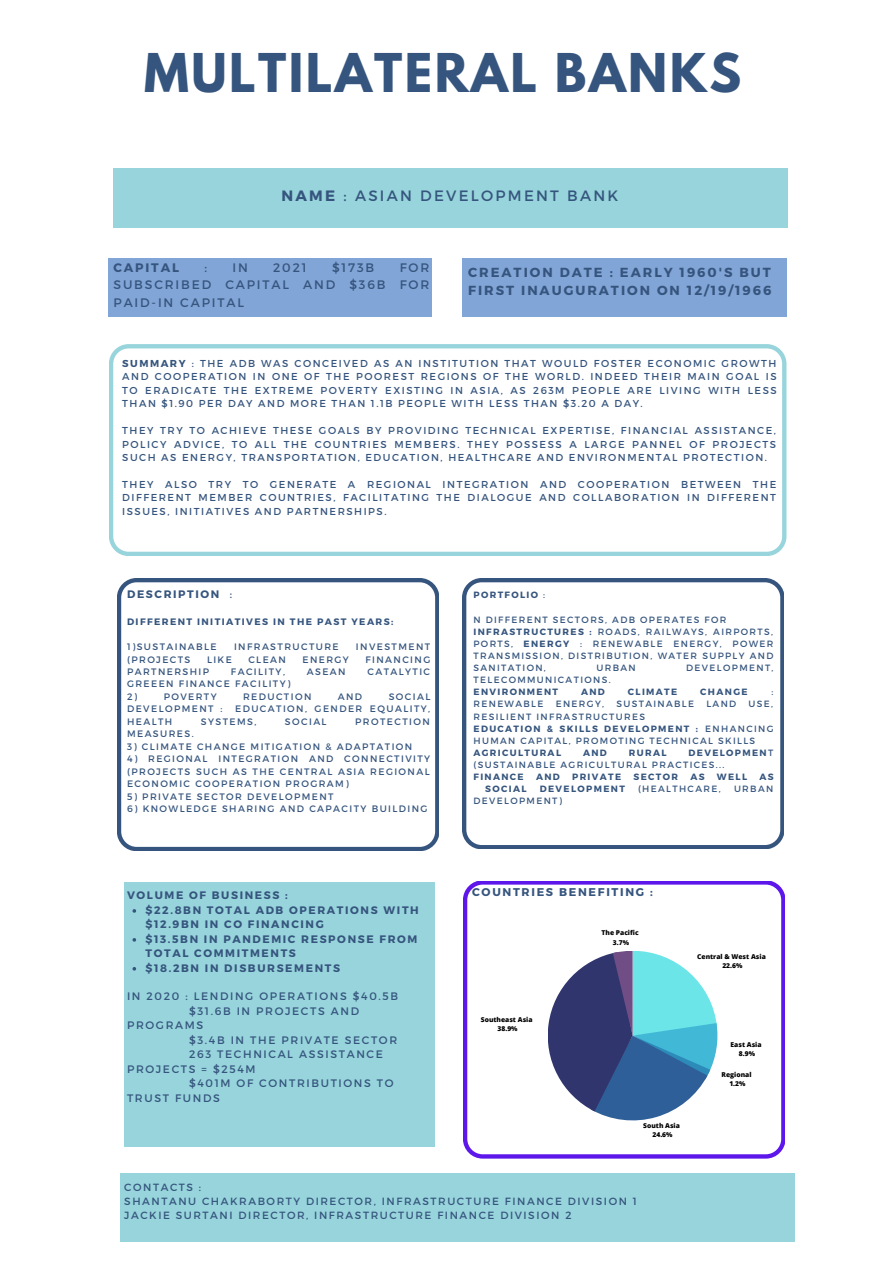
<style>
.page{position:relative;width:893px;height:1264px;background:#fff}
.page>*{position:absolute;margin:0;border:0;box-sizing:border-box;transform-origin:0 0}
.t1{font:700 47.25px "League Spartan";letter-spacing:.05em;color:#36557e}
.t2{font:15px "Montserrat";letter-spacing:.15em;color:#36557e}
.t3{font:700 13.2px/18px "Montserrat";letter-spacing:.15em;color:#36557e}
.t4{font:12.3px/17.1px "Montserrat";letter-spacing:.15em;color:#36557e;text-align:justify}
.t5{font:700 12.3px "Montserrat";letter-spacing:.15em;color:#36557e}
.t6{font:700 11.25px "Montserrat";letter-spacing:.15em;color:#36557e}
.t7{font:10.8px "Montserrat";letter-spacing:.15em;color:#36557e}
.t8{font:700 10.8px/14.4px "Montserrat";letter-spacing:.15em;color:#36557e}
.t9{font:10.5px/14px "Montserrat";letter-spacing:.15em;color:#36557e}
.t10{font:10.05px/13.4px "Montserrat";letter-spacing:.15em;color:#36557e;text-align:justify}
.t11{font:9.3px/12.5px "Montserrat";letter-spacing:.15em;color:#36557e}
.t12{font:700 9.3px "Montserrat";letter-spacing:.15em;color:#36557e}
.t13{font:9.15px/12.1px "Montserrat";letter-spacing:.15em;color:#36557e}
.t14{font:700 9.15px "Montserrat";letter-spacing:.15em;color:#36557e}
.t15{font:800 6.75px/9.1px "Open Sans";color:#000;text-align:center}
.s1{font-weight:700}
.s2{font-weight:400}
</style>
<div class="page">
<svg style="left:463px;top:881px;width:322px;height:277px"></svg>
<div style="left:746px;top:169px;width:42px;height:58px;background:#97d4db"></div>
<div style="left:155px;top:169px;width:591px;height:58px;background:#97d4db"></div>
<div style="left:113px;top:169px;width:42px;height:58px;background:#97d4db"></div>
<div style="left:412px;top:258px;width:20px;height:58px;background:#81a5d6"></div>
<div style="left:128px;top:258px;width:284px;height:58px;background:#81a5d6"></div>
<div style="left:108px;top:258px;width:20px;height:58px;background:#81a5d6"></div>
<div style="left:766px;top:258px;width:20px;height:58px;background:#81a5d6"></div>
<div style="left:482px;top:258px;width:284px;height:58px;background:#81a5d6"></div>
<div style="left:462px;top:258px;width:20px;height:58px;background:#81a5d6"></div>
<svg style="left:109px;top:344px;width:677px;height:212px"></svg>
<svg style="left:117px;top:578px;width:322px;height:272px"></svg>
<svg style="left:462px;top:578px;width:322px;height:271px"></svg>
<div style="left:415px;top:882px;width:19px;height:264px;background:#97d4db"></div>
<div style="left:143px;top:882px;width:272px;height:264px;background:#97d4db"></div>
<div style="left:124px;top:882px;width:19px;height:264px;background:#97d4db"></div>
<div style="left:752px;top:1173px;width:42px;height:68px;background:#97d4db"></div>
<div style="left:161px;top:1173px;width:591px;height:68px;background:#97d4db"></div>
<div style="left:120px;top:1173px;width:41px;height:68px;background:#97d4db"></div>
<svg style="left:547px;top:950px;width:170px;height:170px"></svg>
<h1 class="t1" style="left:144px;top:35px;width:598px">MULTILATERAL BANKS</h1>
<h2 class="t2" style="left:281px;top:187px;width:338px"><span class="s1">NAME</span> : ASIAN DEVELOPMENT BANK</h2>
<p class="t5" style="left:113px;top:260px;width:67px">CAPITAL</p>
<p class="t4" style="left:204px;top:259px;width:4px">:</p>
<p class="t4" style="left:232px;top:259px;width:17px">IN</p>
<p class="t4" style="left:273px;top:259px;width:35px">2021</p>
<p class="t4" style="left:332px;top:259px;width:44px">$173B</p>
<p class="t4" style="left:113px;top:259px;width:317px;text-indent:286px">FOR SUBSCRIBED CAPITAL AND $36B FOR PAID-IN CAPITAL</p>
<h3 class="t3" style="left:468px;top:263px;width:305px">CREATION DATE : EARLY 1960'S BUT<br>FIRST INAUGURATION ON 12/19/1966</h3>
<p class="t10" style="left:122px;top:357px;width:656px"><span class="s1">SUMMARY</span> : THE ADB WAS CONCEIVED AS AN INSTITUTION THAT WOULD FOSTER ECONOMIC GROWTH AND COOPERATION IN ONE OF THE POOREST REGIONS OF THE WORLD. INDEED THEIR MAIN GOAL IS TO ERADICATE THE EXTREME POVERTY EXISTING IN ASIA, AS 263M PEOPLE ARE LIVING WITH LESS THAN $1.90 PER DAY AND MORE THAN 1.1B PEOPLE WITH LESS THAN $3.20 A DAY.</p>
<p class="t10" style="left:122px;top:424px;width:655px">THEY TRY TO ACHIEVE THESE GOALS BY PROVIDING TECHNICAL EXPERTISE, FINANCIAL ASSISTANCE, POLICY ADVICE, TO ALL THE COUNTRIES MEMBERS. THEY POSSESS A LARGE PANNEL OF PROJECTS SUCH AS ENERGY, TRANSPORTATION, EDUCATION, HEALTHCARE AND ENVIRONMENTAL PROTECTION.</p>
<p class="t10" style="left:122px;top:477px;width:655px">THEY ALSO TRY TO GENERATE A REGIONAL INTEGRATION AND COOPERATION BETWEEN THE DIFFERENT MEMBER COUNTRIES, FACILITATING THE DIALOGUE AND COLLABORATION IN DIFFERENT ISSUES, INITIATIVES AND PARTNERSHIPS.</p>
<p class="t8" style="left:127px;top:587px;width:107px">DESCRIPTION <span class="s2">:</span></p>
<p class="t12" style="left:127px;top:616px;width:268px">DIFFERENT INITIATIVES IN THE PAST YEARS:</p>
<p class="t11" style="left:127px;top:640px;width:91px">1)SUSTAINABLE</p>
<p class="t11" style="left:234px;top:640px;width:106px">INFRASTRUCTURE</p>
<p class="t11" style="left:356px;top:640px;width:76px">INVESTMENT</p>
<p class="t11" style="left:127px;top:653px;width:65px">(PROJECTS</p>
<p class="t11" style="left:207px;top:653px;width:26px">LIKE</p>
<p class="t11" style="left:248px;top:653px;width:39px">CLEAN</p>
<p class="t11" style="left:302px;top:653px;width:48px">ENERGY</p>
<p class="t11" style="left:365px;top:653px;width:66px">FINANCING</p>
<p class="t11" style="left:127px;top:665px;width:83px">PARTNERSHIP</p>
<p class="t11" style="left:231px;top:665px;width:56px">FACILITY,</p>
<p class="t11" style="left:307px;top:665px;width:40px">ASEAN</p>
<p class="t11" style="left:367px;top:665px;width:64px">CATALYTIC</p>
<p class="t11" style="left:127px;top:678px;width:165px">GREEEN FINANCE FACILITY)<br>2)</p>
<p class="t11" style="left:164px;top:690px;width:54px">POVERTY</p>
<p class="t11" style="left:243px;top:690px;width:70px">REDUCTION</p>
<p class="t11" style="left:338px;top:690px;width:26px">AND</p>
<p class="t11" style="left:388px;top:690px;width:43px">SOCIAL</p>
<p class="t11" style="left:127px;top:703px;width:97px">DEVELOPMENT :</p>
<p class="t11" style="left:235px;top:703px;width:196px">EDUCATION, GENDER EQUALITY,</p>
<p class="t11" style="left:127px;top:715px;width:47px">HEALTH</p>
<p class="t11" style="left:201px;top:715px;width:57px">SYSTEMS,</p>
<p class="t11" style="left:285px;top:715px;width:43px">SOCIAL</p>
<p class="t11" style="left:355px;top:715px;width:76px">PROTECTION</p>
<p class="t11" style="left:127px;top:727px;width:68px">MEASURES.</p>
<p class="t11" style="left:127px;top:740px;width:287px">3) CLIMATE CHANGE MITIGATION &amp; ADAPTATION</p>
<p class="t11" style="left:127px;top:752px;width:304px;text-align:justify">4) REGIONAL INTEGRATION AND CONNECTIVITY (PROJECTS SUCH AS THE CENTRAL ASIA REGIONAL ECONOMIC COOPERATION PROGRAM)</p>
<p class="t11" style="left:127px;top:790px;width:208px">5) PRIVATE SECTOR DEVELOPMENT</p>
<p class="t11" style="left:127px;top:802px;width:302px">6) KNOWLEDGE SHARING AND CAPACITY BUILDING</p>
<p class="t8" style="left:127px;top:888px;width:162px">VOLUME OF BUSINESS :</p>
<p class="t8" style="left:145px;top:902px;width:275px">$22.8BN TOTAL ADB OPERATIONS WITH $12.9BN IN CO FINANCING<br>$13.5BN IN PANDEMIC RESPONSE FROM<br>TOTAL COMMITMENTS<br>$18.2BN IN DISBURSEMENTS</p>
<p class="t7" style="left:127px;top:990px;width:272px">IN 2020 : LENDING OPERATIONS $40.5B</p>
<p class="t7" style="left:189px;top:1004px;width:171px">$31.6B IN PROJECTS AND</p>
<p class="t7" style="left:127px;top:1018px;width:78px">PROGRAMS</p>
<p class="t7" style="left:189px;top:1033px;width:210px">$3.4B IN THE PRIVATE SECTOR</p>
<p class="t7" style="left:189px;top:1047px;width:195px">263 TECHNICAL ASSISTANCE</p>
<p class="t7" style="left:127px;top:1062px;width:130px">PROJECTS = $254M</p>
<p class="t7" style="left:189px;top:1076px;width:206px">$401M OF CONTRIBUTIONS TO</p>
<p class="t7" style="left:127px;top:1091px;width:94px">TRUST FUNDS</p>
<p class="t14" style="left:473px;top:589px;width:73px">PORTFOLIO <span class="s2">:</span></p>
<p class="t13" style="left:473px;top:613px;width:301px">N DIFFERENT SECTORS, ADB OPERATES FOR <span class="s1">INFRASTRUCTURES :</span> ROADS, RAILWAYS, AIRPORTS, PORTS, <span class="s1">ENERGY</span> : RENEWABLE ENERGY, POWER TRANSMISSION, DISTRIBUTION, WATER SUPPLY AND SANITATION,</p>
<p class="t13" style="left:596px;top:661px;width:41px">URBAN</p>
<p class="t13" style="left:686px;top:661px;width:89px">DEVELOPMENT,</p>
<p class="t13" style="left:473px;top:674px;width:139px">TELECOMMUNICATIONS.</p>
<p class="t14" style="left:473px;top:686px;width:86px">ENVIRONMENT</p>
<p class="t14" style="left:581px;top:686px;width:25px">AND</p>
<p class="t14" style="left:628px;top:686px;width:51px">CLIMATE</p>
<p class="t14" style="left:700px;top:686px;width:49px">CHANGE</p>
<p class="t13" style="left:771px;top:686px;width:3px">:</p>
<p class="t13" style="left:473px;top:698px;width:71px">RENEWABLE</p>
<p class="t13" style="left:555px;top:698px;width:50px">ENERGY,</p>
<p class="t13" style="left:616px;top:698px;width:79px">SUSTAINABLE</p>
<p class="t13" style="left:706px;top:698px;width:31px">LAND</p>
<p class="t13" style="left:748px;top:698px;width:26px">USE,</p>
<p class="t13" style="left:473px;top:710px;width:301px">RESILIENT INFRASTRUCTURES<br><span class="s1">EDUCATION &amp; SKILLS DEVELOPMENT :</span> ENHANCING<br>HUMAN CAPITAL, PROMOTING TECHNICAL SKILLS</p>
<p class="t14" style="left:473px;top:747px;width:89px">AGRICULTURAL</p>
<p class="t14" style="left:583px;top:747px;width:25px">AND</p>
<p class="t14" style="left:629px;top:747px;width:39px">RURAL</p>
<p class="t13" style="left:473px;top:746px;width:301px;text-indent:215px"><span class="s1">DEVELOPMEN</span>T (SUSTAINABLE AGRICULTURAL PRACTICES...</p>
<p class="t14" style="left:473px;top:771px;width:52px">FINANCE</p>
<p class="t14" style="left:536px;top:771px;width:25px">AND</p>
<p class="t14" style="left:572px;top:771px;width:51px">PRIVATE</p>
<p class="t14" style="left:633px;top:771px;width:46px">SECTOR</p>
<p class="t14" style="left:690px;top:771px;width:16px">AS</p>
<p class="t14" style="left:716px;top:771px;width:32px">WELL</p>
<p class="t14" style="left:759px;top:771px;width:16px">AS</p>
<p class="t14" style="left:485px;top:783px;width:43px">SOCIAL</p>
<p class="t14" style="left:539px;top:783px;width:87px">DEVELOPMENT</p>
<p class="t13" style="left:638px;top:782px;width:84px">(HEALTHCARE,</p>
<p class="t13" style="left:734px;top:782px;width:41px">URBAN</p>
<p class="t13" style="left:473px;top:795px;width:90px">DEVELOPMENT)</p>
<p class="t6" style="left:472px;top:884px;width:182px">COUNTRIES BENEFITING :</p>
<p class="t15" style="left:481px;top:1014px;width:53px">Southeast Asia<br>38.9%</p>
<p class="t15" style="left:601px;top:928px;width:39px">The Pacific<br>3.7%</p>
<p class="t15" style="left:697px;top:951px;width:70px">Central &amp; West Asia<br>22.6%</p>
<p class="t15" style="left:643px;top:1120px;width:38px">South Asia<br>24.6%</p>
<p class="t15" style="left:730px;top:1039px;width:33px">East Asia<br>8.9%</p>
<p class="t15" style="left:721px;top:1069px;width:31px">Regional<br>1.2%</p>
<p class="t9" style="left:124px;top:1179px;width:514px">CONTACTS :<br>SHANTANU CHAKRABORTY DIRECTOR, INFRASTRUCTURE FINANCE DIVISION 1<br>JACKIE SURTANI DIRECTOR, INFRASTRUCTURE FINANCE DIVISION 2</p>
</div>
